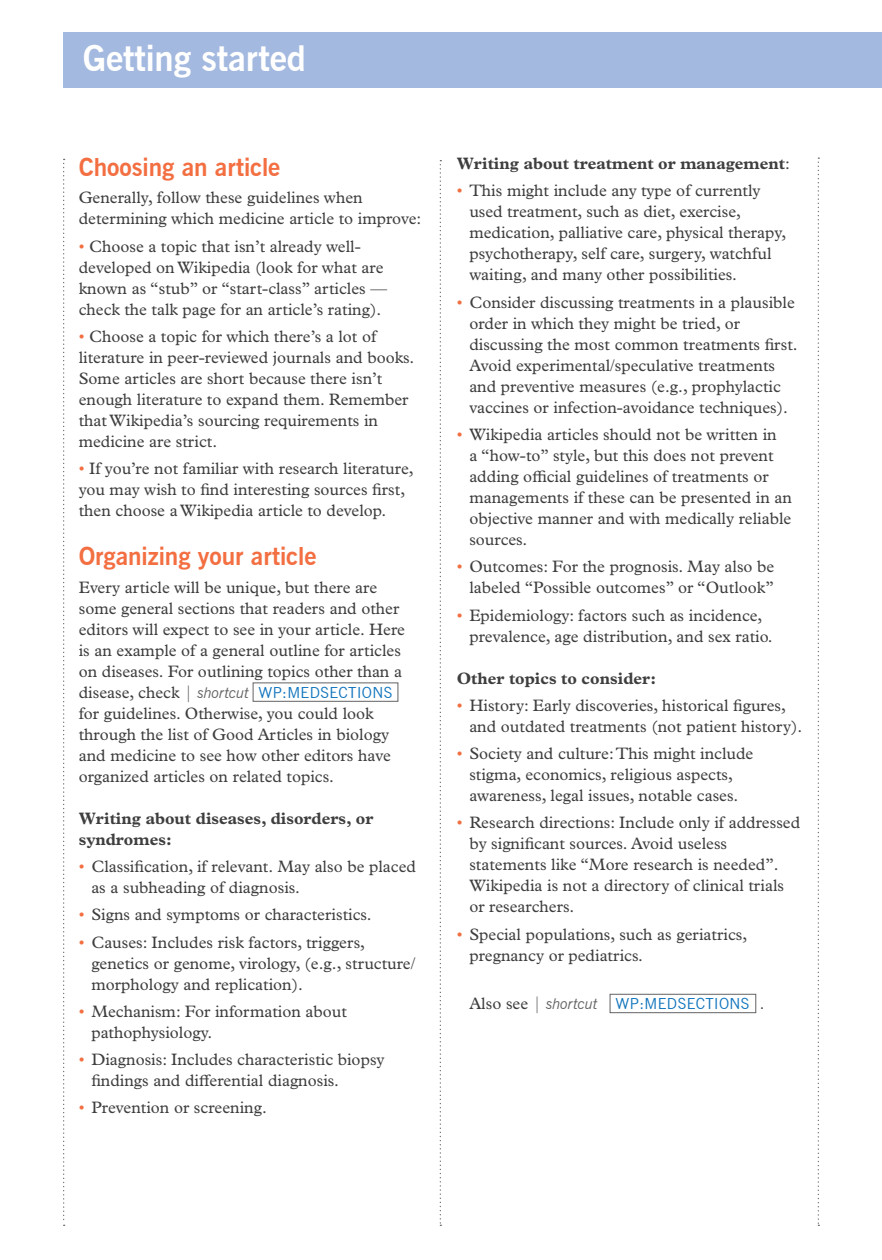
<style>
.page{position:relative;width:882px;height:1260px;background:#fff}
.page>*{position:absolute;margin:0;border:0;box-sizing:border-box;transform-origin:0 0}
.t1{font:700 35px "News Gothic BT";letter-spacing:-.005em;color:#fff}
.t2{font:700 24.5px "News Gothic BT";letter-spacing:-.005em;color:#f36f42}
.t3{font:16.62px/21px "Plantin MT Std";color:#3e3e3f}
.t4{font:700 16.62px/21px "Plantin MT Std";color:#3e3e3f}
.t5{font:15.4px "News Gothic BT";letter-spacing:.025em;color:#1074bc}
.s1{color:#f36f42}
.s2{font-family:"Plantin MT Std";font-size:16.62px;color:#3e3e3f}
.s3{font-family:"Plantin MT Std";font-size:16.62px;color:#636366}
.s4{font-style:italic;font-size:14.88px;color:#636366}
.s5{font-weight:400}
.s6{color:#3e3e3f}
</style>
<div class="page">
<div style="left:861px;top:32px;width:21px;height:56px;background:#a4b9df"></div>
<div style="left:64px;top:32px;width:797px;height:56px;background:#a4b9df"></div>
<svg style="left:440px;top:160px;width:1px;height:1066px"></svg>
<svg style="left:63px;top:159px;width:2px;height:1067px"></svg>
<svg style="left:818px;top:158px;width:1px;height:1068px"></svg>
<div style="left:253px;top:683px;width:145px;height:19px;border:1px solid #636366"></div>
<div style="left:610px;top:994px;width:146px;height:19px;border:1px solid #636366"></div>
<p class="t1" style="left:83px;top:37px;width:225px">Getting started</p>
<p class="t2" style="left:79px;top:153px;width:203px">Choosing an article</p>
<p class="t3" style="left:79px;top:187px;width:344px">Generally, follow these guidelines when determining which medicine article to improve:</p>
<p class="t3" style="left:79px;top:236px;width:310px"><span class="s1">•</span> Choose a topic that isn’t already well&shy;developed on Wikipedia (look for what are known as “stub” or “start-class” articles — check the talk page for an article’s rating).</p>
<p class="t3" style="left:79px;top:326px;width:337px"><span class="s1">•</span> Choose a topic for which there’s a lot of literature in peer-reviewed journals and books.<br>Some articles are short because there isn’t enough literature to expand them. Remember that Wikipedia’s sourcing requirements in medicine are strict.</p>
<p class="t3" style="left:79px;top:458px;width:336px"><span class="s1">•</span> If you’re not familiar with research literature, you may wish to find interesting sources first, then choose a Wikipedia article to develop.</p>
<p class="t2" style="left:79px;top:542px;width:239px">Organizing your article</p>
<p class="t3" style="left:79px;top:577px;width:328px">Every article will be unique, but there are some general sections that readers and other editors will expect to see in your article. Here is an example of a general outline for articles on diseases. For outlining topics other than a</p>
<p class="t5" style="left:79px;top:683px;width:315px"><span class="s2">disease, check</span> <span class="s3">|</span> <span class="s4">shortcut</span> WP:MEDSECTIONS</p>
<p class="t3" style="left:79px;top:703px;width:314px">for guidelines. Otherwise, you could look through the list of Good Articles in biology and medicine to see how other editors have organized articles on related topics.</p>
<p class="t4" style="left:79px;top:807px;width:296px">Writing about diseases, disorders, or syndromes:</p>
<p class="t3" style="left:91px;top:856px;width:326px;text-indent:-13px"><span class="s1">•</span> Classification, if relevant. May also be placed as a subheading of diagnosis.</p>
<p class="t3" style="left:79px;top:904px;width:294px"><span class="s1">•</span> Signs and symptoms or characteristics.</p>
<p class="t3" style="left:91px;top:932px;width:326px;text-indent:-13px"><span class="s1">•</span> Causes: Includes risk factors, triggers, genetics or genome, virology, (e.g., structure/ morphology and replication).</p>
<p class="t3" style="left:91px;top:1001px;width:257px;text-indent:-13px"><span class="s1">•</span> Mechanism: For information about pathophysiology.</p>
<p class="t3" style="left:91px;top:1049px;width:295px;text-indent:-13px"><span class="s1">•</span> Diagnosis: Includes characteristic biopsy findings and differential diagnosis.</p>
<p class="t3" style="left:79px;top:1097px;width:190px"><span class="s1">•</span> Prevention or screening.</p>
<p class="t4" style="left:457px;top:153px;width:335px">Writing about treatment or management<span class="s5">:</span></p>
<p class="t3" style="left:469px;top:180px;width:319px;text-indent:-13px"><span class="s1">•</span> This might include any type of currently used treatment, such as diet, exercise, medication, palliative care, physical therapy, psychotherapy, self care, surgery, watchful waiting, and many other possibilities.</p>
<p class="t3" style="left:469px;top:292px;width:330px;text-indent:-13px"><span class="s1">•</span> Consider discussing treatments in a plausible order in which they might be tried, or discussing the most common treatments first.<br>Avoid experimental/speculative treatments and preventive measures (e.g., prophylactic vaccines or infection-avoidance techniques).</p>
<p class="t3" style="left:469px;top:424px;width:324px;text-indent:-13px"><span class="s1">•</span> Wikipedia articles should not be written in<br>a “how-to” style, but this does not prevent adding official guidelines of treatments or managements if these can be presented in an objective manner and with medically reliable sources.</p>
<p class="t3" style="left:457px;top:556px;width:319px;text-align:right"><span class="s1">•</span> Outcomes: For the prognosis. May also be labeled “Possible outcomes” or “Outlook”</p>
<p class="t3" style="left:469px;top:605px;width:305px;text-indent:-13px"><span class="s1">•</span> Epidemiology: factors such as incidence, prevalence, age distribution, and sex ratio.</p>
<p class="t4" style="left:457px;top:667px;width:201px">Other topics to consider:</p>
<p class="t3" style="left:469px;top:695px;width:335px;text-indent:-13px"><span class="s1">•</span> History: Early discoveries, historical figures, and outdated treatments (not patient history).</p>
<p class="t3" style="left:457px;top:743px;width:298px;text-align:center"><span class="s1">•</span> Society and culture: This might include stigma, economics, religious aspects, awareness, legal issues, notable cases.</p>
<p class="t3" style="left:469px;top:812px;width:332px;text-indent:-13px"><span class="s1">•</span> Research directions: Include only if addressed by significant sources. Avoid useless statements like “More research is needed”.<br>Wikipedia is not a directory of clinical trials or researchers.</p>
<p class="t3" style="left:469px;top:924px;width:280px;text-indent:-13px"><span class="s1">•</span> Special populations, such as geriatrics, pregnancy or pediatrics.</p>
<p class="t5" style="left:469px;top:994px;width:297px"><span class="s2">Also see</span> <span class="s3">|</span> <span class="s4">shortcut</span> WP:MEDSECTIONS <span class="s6">.</span></p>
</div>
